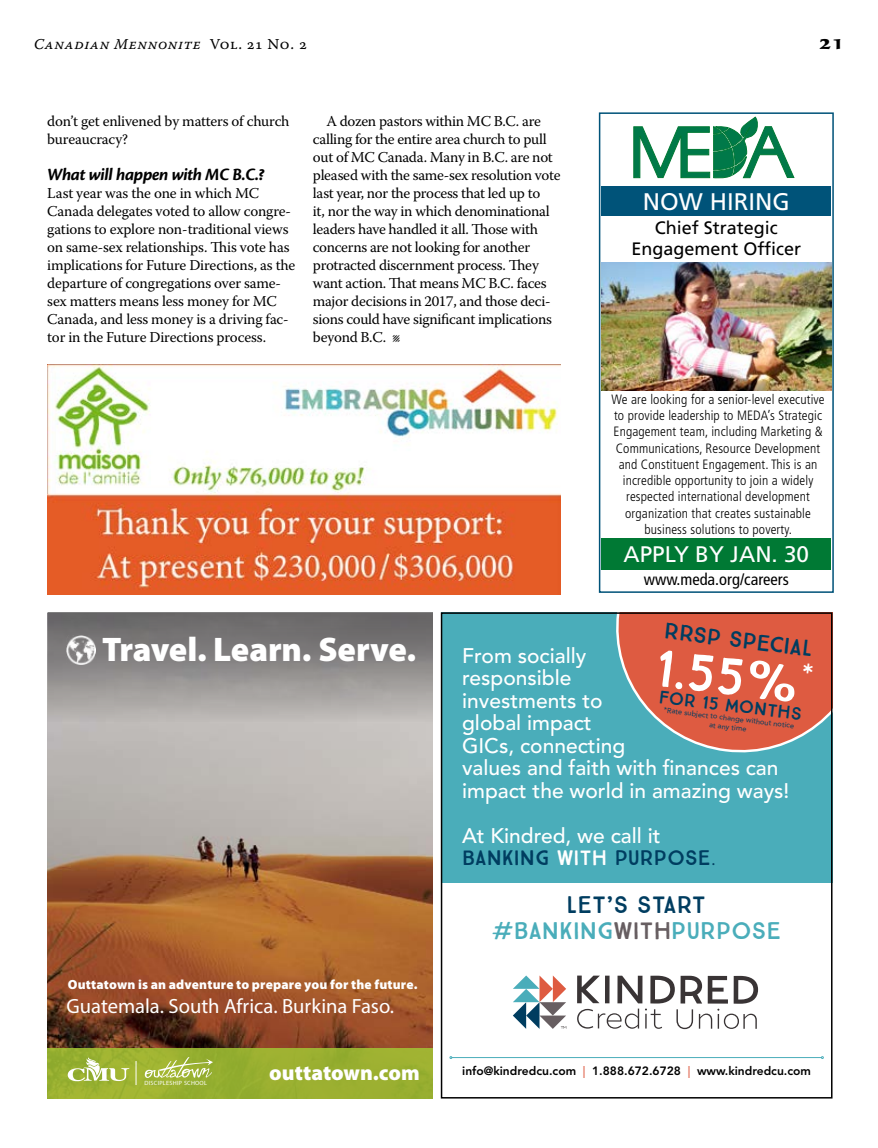
<style>
.page{position:relative;width:878px;height:1148px;background:#fff}
.page>*{position:absolute;margin:0;border:0;box-sizing:border-box;transform-origin:0 0}
.t1{font:52.5px "True North";color:#fff}
.t2{font:900 34.2px "Myriad Pro";letter-spacing:-.005em;color:#fff}
.t3{font:24px/25.5px "True North";color:#4aadba;text-align:center}
.t4{font:24px "Frutiger LT Std";color:#fff}
.t5{font:22.5px "Frutiger LT Std";color:#fff}
.t6{font:22.5px "True North";color:#003d60}
.t7{font:900 21.45px "Myriad Pro";color:#fff}
.t8{font:500 21px/22.5px "Avenir LT Std";color:#fff}
.t9{font:21px "True North";color:#003d60}
.t10{font:700 21px "Sava Pro";color:#000}
.t11{font:20.55px "Myriad Pro";color:#fff}
.t12{font:18px/21px "Frutiger LT Std";color:#000;text-align:center}
.t13{font:italic 700 18px "Cronos Pro";letter-spacing:-.02em;color:#000}
.t14{font:18px "True North";color:#003d60}
.t15{font:condensed 16.5px "Frutiger LT Std";color:#000}
.t16{font:15px/18px "Warnock Pro";letter-spacing:-.02em;color:#000}
.t17{font:15px "Warnock Pro It Capt";letter-spacing:.035em;color:#000}
.t18{font:300 condensed 13.5px/16.2px "Frutiger LT Std";letter-spacing:.01em;color:#000;text-align:center}
.t19{font:900 13.35px "Myriad Pro";letter-spacing:.01em;color:#fff}
.t20{font:800 12px "Avenir LT Std";color:#000}
.t21{font:7.5px/9px "Avenir LT Std";color:#003d60;text-align:center}
.t22{font:6.15px "Myriad Pro";letter-spacing:.04em;color:#fff}
.s1{font-family:"Warnock Pro Capt"}
.s2{color:#fff}
.s3{font-family:"Avenir LT Std";font-weight:300}
.s4{color:#003d60}
.s5{color:#675e61}
.s6{font-weight:500;color:#de5b41}
</style>
<div class="page">
<img style="left:47px;top:722px;width:385px;height:325px">
<div style="left:47px;top:1047px;width:385px;height:51px;background:#9bb031"></div>
<svg style="left:68px;top:1057px;width:61px;height:24px"></svg>
<svg style="left:135px;top:1061px;width:1px;height:24px"></svg>
<svg style="left:144px;top:1056px;width:69px;height:22px"></svg>
<svg style="left:47px;top:612px;width:385px;height:110px;background:#8f8c8b"></svg>
<img style="left:66px;top:635px;width:29px;height:29px">
<img style="left:598px;top:112px;width:236px;height:481px">
<img style="left:47px;top:364px;width:513px;height:230px">
<div style="left:441px;top:612px;width:391px;height:270px;background:#4aadba"></div>
<svg style="left:577px;top:975px;width:181px;height:54px"></svg>
<svg style="left:513px;top:975px;width:53px;height:53px"></svg>
<hr style="left:452px;top:1057px;width:369px;height:1px;background:#4aadba">
<svg style="left:616px;top:615px;width:213px;height:138px;background:#c86b58"></svg>
<div style="left:441px;top:612px;width:391px;height:486px;border:2px solid #000"></div>
<p class="t17" style="left:34px;top:35px;width:274px">Canadian Mennonite <span class="s1">Vol. 21 No. 2</span></p>
<h3 class="t10" style="left:819px;top:28px;width:27px">21</h3>
<p class="t16" style="left:47px;top:112px;width:244px">don’t get enlivened by matters of church bureaucracy?</p>
<p class="t13" style="left:47px;top:164px;width:219px">What will happen with MC B.C.?</p>
<p class="t16" style="left:47px;top:184px;width:249px">Last year was the one in which MC Canada delegates voted to allow congre&shy;gations to explore non-traditional views on same-sex relationships. This vote has implications for Future Directions, as the departure of congregations over same&shy;sex matters means less money for MC Canada, and less money is a driving fac&shy;tor in the Future Directions process.</p>
<p class="t16" style="left:313px;top:112px;width:249px;text-indent:14px">A dozen pastors within MC B.C. are calling for the entire area church to pull out of MC Canada. Many in B.C. are not pleased with the same-sex resolution vote last year, nor the process that led up to<br>it, nor the way in which denominational leaders have handled it all. Those with concerns are not looking for another protracted discernment process. They want action. That means MC B.C. faces major decisions in 2017, and those deci&shy;sions could have significant implications beyond B.C. l</p>
<h3 class="t4" style="left:643px;top:187px;width:148px">NOW HIRING</h3>
<p class="t12" style="left:631px;top:217px;width:171px">Chief Strategic<br>Engagement Officer</p>
<p class="t18" style="left:611px;top:391px;width:215px">We are looking for a senior-level executive to provide leadership to MEDA’s Strategic Engagement team, including Marketing &amp; Communications, Resource Development and Constituent Engagement. This is an incredible opportunity to join a widely respected international development organization that creates sustainable business solutions to poverty.</p>
<h3 class="t5" style="left:623px;top:541px;width:187px">APPLY BY JAN. 30</h3>
<p class="t15" style="left:643px;top:569px;width:147px">www.meda.org/careers</p>
<h2 class="t2" style="left:102px;top:626px;width:315px">Travel. Learn. Serve.</h2>
<p class="t19" style="left:68px;top:975px;width:351px">Outtatown is an adventure to prepare you for the future.</p>
<h3 class="t11" style="left:66px;top:993px;width:329px">Guatemala. South Africa. Burkina Faso.</h3>
<p class="t22" style="left:144px;top:1079px;width:64px">DISCIPLESHIP SCHOOL</p>
<h3 class="t7" style="left:269px;top:1058px;width:152px">outtatown.com</h3>
<h3 class="t6" style="left:666px;top:617px;width:151px;rotate:7deg">RRSP SPECIAL</h3>
<h3 class="t8" style="left:462px;top:645px;width:329px">From socially<br>responsible<br>investments to<br>global impact<br>GICs, connecting<br>values and faith with finances can impact the world in amazing ways!</h3>
<h3 class="t8" style="left:462px;top:824px;width:200px">At Kindred, we call it</h3>
<h3 class="t9" style="left:462px;top:845px;width:255px">BANKING <span class="s2">WITH</span> PURPOSE<span class="s3">.</span></h3>
<h3 class="t3" style="left:491px;top:892px;width:291px"><span class="s4">LET’S START </span>#BANKING<span class="s5">WITH</span>PURPOSE</h3>
<h1 class="t1" style="left:659px;top:636px;width:160px;rotate:7deg">1.55%<sup>*</sup></h1>
<p class="t14" style="left:660px;top:686px;width:145px;rotate:7deg">FOR 15 MONTHS</p>
<p class="t21" style="left:664px;top:705px;width:133px;rotate:7deg">*Rate subject to change without notice at any time</p>
<p class="t20" style="left:462px;top:1063px;width:350px">info@kindredcu.com <span class="s6">|</span> 1.888.672.6728 <span class="s6">|</span> www.kindredcu.com</p>
</div>
